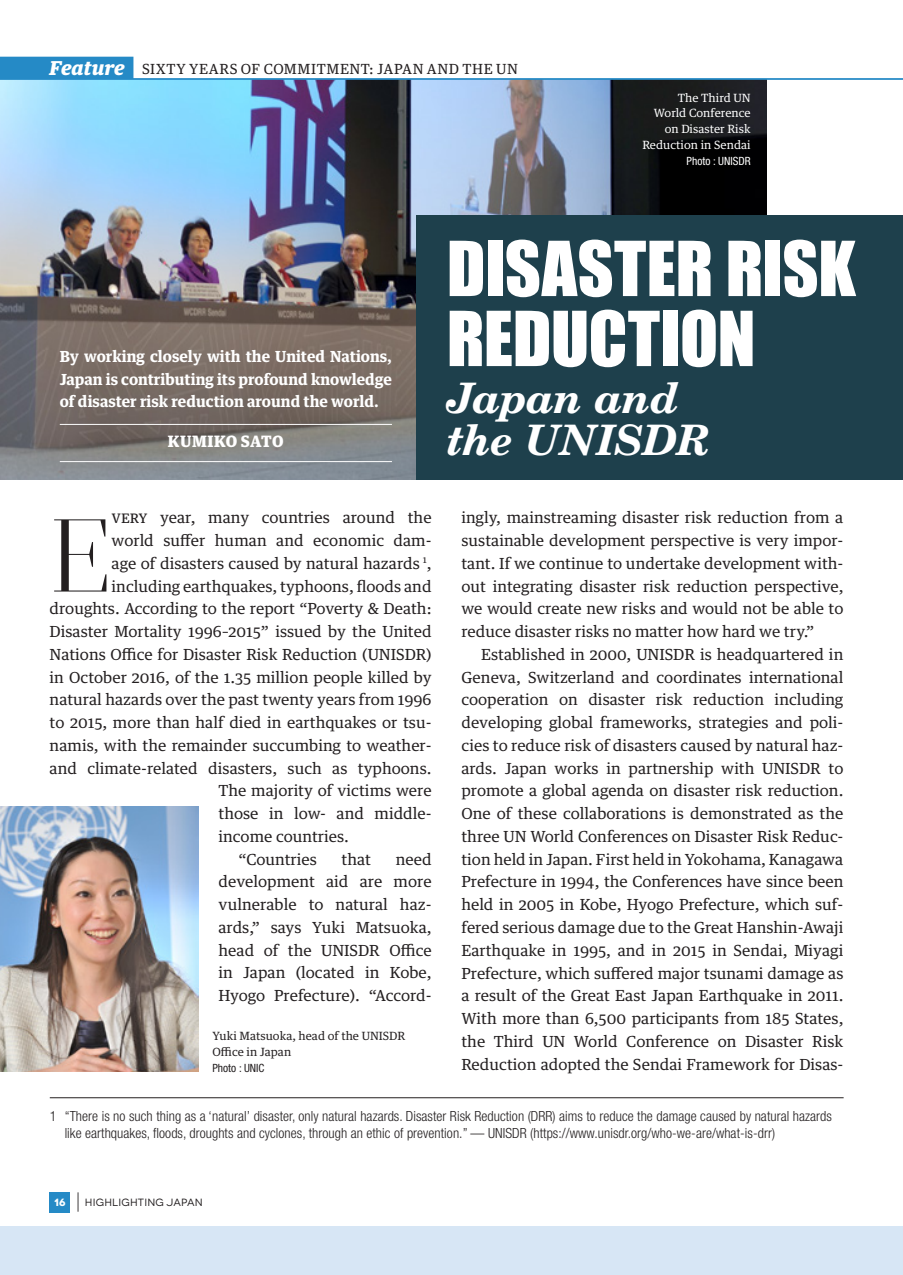
<style>
.page{position:relative;width:903px;height:1275px;background:#fff}
.page>*{position:absolute;margin:0;border:0;box-sizing:border-box;transform-origin:0 0}
.t1{font:300 103.08px "Prumo Display";color:#231f20}
.t2{font:70px/70px "Impact";letter-spacing:-.005em;color:#fff}
.t3{font:italic 700 42px/42px "New Century Schlbk LT Std";letter-spacing:-.015em;color:#fff}
.t4{font:300 22.75px "Novecentowide";color:#231f20}
.t5{font:900 15.75px "Guardian Text Egyp";letter-spacing:.03em;color:#fff}
.t6{font:15.4px/22.8px "Guardian Text Egyp";color:#231f20;text-align:justify}
.t7{font:700 15.4px/22.8px "Guardian Text Egyp";color:#fff;text-align:justify}
.t8{font:300 condensed 14px/17.5px "Helvetica Neue LT Pro";letter-spacing:.005em;color:#231f20}
.t9{font:14px "Guardian Text Egyp";letter-spacing:.045em;color:#231f20}
.t10{font:11.38px/15.8px "Guardian Text Egyp";color:#fff;text-align:right}
.t11{font:11.38px/15.8px "Guardian Text Egyp";color:#231f20}
.t12{font:condensed 11.38px "Helvetica Neue LT Pro";color:#fff}
.t13{font:condensed 11.38px "Helvetica Neue LT Pro";color:#231f20}
.t14{font:10.5px "Novecentowide";letter-spacing:.02em;color:#231f20}
.t15{font:700 10.5px "Novecentowide";color:#fff}
.s1{font-weight:900;font-style:italic;font-size:19.25px;color:#fff}
</style>
<div class="page">
<img style="left:0;top:80px;width:766px;height:400px">
<div style="left:50px;top:1192px;width:20px;height:20px;background:#258ac6"></div>
<svg style="left:0;top:57px;width:903px;height:23px"></svg>
<img style="left:0;top:806px;width:199px;height:266px">
<div style="left:417px;top:215px;width:486px;height:265px;background:#1e404c"></div>
<hr style="left:60px;top:424px;width:332px;height:1px;background:#fff">
<hr style="left:60px;top:461px;width:332px;height:1px;background:#fff">
<hr style="left:50px;top:1097px;width:793px;height:1px;background:#231f20">
<div style="left:0;top:1226px;width:903px;height:49px;background:#d7e6f5"></div>
<p class="t9" style="left:50px;top:57px;width:470px"><span class="s1">Feature</span> SIXTY YEARS OF COMMITMENT: JAPAN AND THE UN</p>
<p class="t10" style="left:642px;top:88px;width:110px">The Third UN<br>World Conference on Disaster Risk<br>Reduction in Sendai</p>
<p class="t12" style="left:687px;top:154px;width:66px">Photo : UNISDR</p>
<p class="t7" style="left:60px;top:344px;width:334px">By working closely with the United Nations, Japan is contributing its profound knowledge of disaster risk reduction around the world.</p>
<p class="t5" style="left:168px;top:429px;width:117px">KUMIKO SATO</p>
<h2 class="t2" style="left:447px;top:233px;width:410px">DISASTER RISK<br>REDUCTION</h2>
<h3 class="t3" style="left:447px;top:376px;width:265px">Japan and the UNISDR</h3>
<p class="t6" style="left:112px;top:505px;width:321px">very year, many countries around the</p>
<p class="t6" style="left:112px;top:528px;width:321px">world suffer human and economic dam-</p>
<p class="t6" style="left:112px;top:550px;width:321px">age of disasters caused by natural hazards <sup>1</sup>,</p>
<p class="t6" style="left:112px;top:573px;width:321px">including earthquakes, typhoons, floods and</p>
<p class="t6" style="left:50px;top:596px;width:383px">droughts. According to the report “Poverty &amp; Death:</p>
<p class="t6" style="left:50px;top:619px;width:384px">Disaster Mortality 1996–2015” issued by the United</p>
<p class="t6" style="left:50px;top:641px;width:383px">Nations Office for Disaster Risk Reduction (UNISDR)</p>
<p class="t6" style="left:50px;top:664px;width:384px">in October 2016, of the 1.35 million people killed by</p>
<p class="t6" style="left:50px;top:687px;width:383px">natural hazards over the past twenty years from 1996</p>
<p class="t6" style="left:50px;top:710px;width:383px">to 2015, more than half died in earthquakes or tsu-</p>
<p class="t6" style="left:50px;top:732px;width:383px">namis, with the remainder succumbing to weather-</p>
<p class="t6" style="left:50px;top:755px;width:383px">and climate-related disasters, such as typhoons.</p>
<p class="t6" style="left:218px;top:778px;width:215px">The majority of victims were</p>
<p class="t6" style="left:218px;top:801px;width:215px">those in low- and middle-</p>
<p class="t6" style="left:218px;top:823px;width:132px">income countries.</p>
<p class="t6" style="left:238px;top:846px;width:80px">“Countries</p>
<p class="t6" style="left:342px;top:846px;width:31px">that</p>
<p class="t6" style="left:461px;top:505px;width:384px">ingly, mainstreaming disaster risk reduction from a sustainable development perspective is very impor&shy;tant. If we continue to undertake development with&shy;out integrating disaster risk reduction perspective, we would create new risks and would not be able to reduce disaster risks no matter how hard we try.”</p>
<p class="t6" style="left:461px;top:641px;width:384px;text-indent:20px">Established in 2000, UNISDR is headquartered in Geneva, Switzerland and coordinates international cooperation on disaster risk reduction including developing global frameworks, strategies and poli&shy;cies to reduce risk of disasters caused by natural haz&shy;ards. Japan works in partnership with UNISDR to promote a global agenda on disaster risk reduction.<br>One of these collaborations is demonstrated as the three UN World Conferences on Disaster Risk Reduc&shy;tion held in Japan. First held in Yokohama, Kanagawa Prefecture in 1994, the Conferences have since been held in 2005 in Kobe, Hyogo Prefecture, which suf&shy;fered serious damage due to the Great Hanshin-Awaji Earthquake in 1995, and in 2015 in Sendai, Miyagi Prefecture, which suffered major tsunami damage as a result of the Great East Japan Earthquake in 2011.<br>With more than 6,500 participants from 185 States, the Third UN World Conference on Disaster Risk Reduction adopted the Sendai Framework for Disas-</p>
<h1 class="t1" style="left:50px;top:496px;width:63px">E</h1>
<p class="t6" style="left:218px;top:846px;width:215px;text-indent:177px">need development aid are more vulnerable to natural haz&shy;ards,” says Yuki Matsuoka, head of the UNISDR Office in Japan (located in Kobe, Hyogo Prefecture). “Accord-</p>
<p class="t11" style="left:212px;top:1027px;width:194px">Yuki Matsuoka, head of the UNISDR<br>Office in Japan</p>
<p class="t13" style="left:212px;top:1061px;width:54px">Photo : UNIC</p>
<p class="t8" style="left:65px;top:1107px;width:769px;text-indent:-15px">1 “There is no such thing as a ‘natural’ disaster, only natural hazards. Disaster Risk Reduction (DRR) aims to reduce the damage caused by natural hazards like earthquakes, floods, droughts and cyclones, through an ethic of prevention.” — UNISDR (https://www.unisdr.org/who-we-are/what-is-drr)</p>
<h3 class="t4" style="left:76px;top:1189px;width:7px">|</h3>
<p class="t15" style="left:54px;top:1196px;width:13px">16</p>
<p class="t14" style="left:85px;top:1196px;width:119px">HIGHLIGHTING JAPAN</p>
</div>
